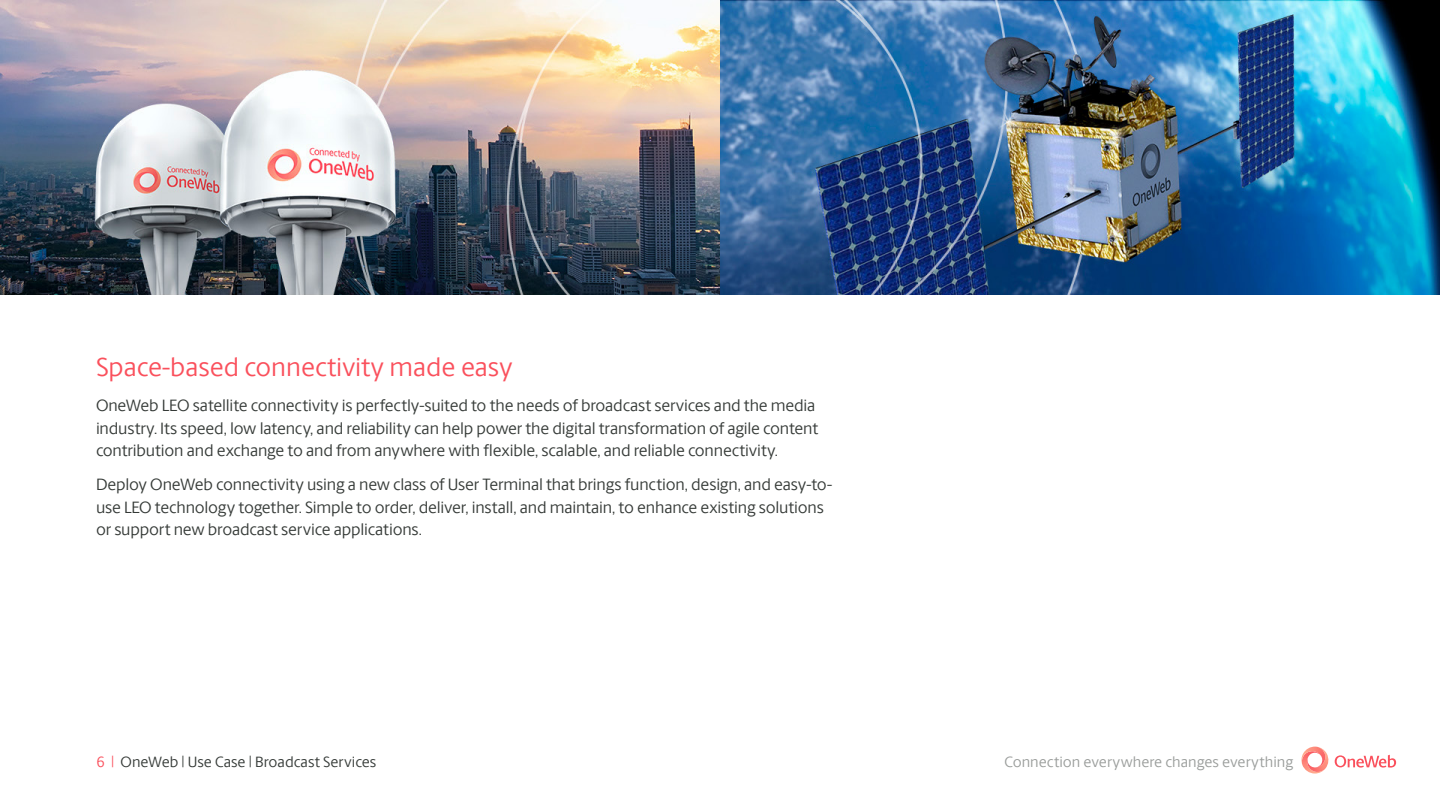
<style>
.page{position:relative;width:1440px;height:810px;background:#fff}
.page>*{position:absolute;margin:0;border:0;box-sizing:border-box;transform-origin:0 0}
.t1{font:26.25px "Berlingske Sans";letter-spacing:-.005em;color:#fa505c}
.t2{font:16.5px/22.5px "Berlingske Sans";letter-spacing:-.01em;color:#353a37}
.t3{font:15px "Berlingske Sans";color:#9a9d9b}
.t4{font:15px "Berlingske Sans";color:#353a37}
.s1{color:#fa505c}
</style>
<div class="page">
<svg style="left:1335px;top:755px;width:61px;height:13px"></svg>
<svg style="left:1301px;top:747px;width:28px;height:27px"></svg>
<img style="left:0;top:0;width:1440px;height:295px">
<h1 class="t1" style="left:96px;top:349px;width:418px">Space-based connectivity made easy</h1>
<p class="t2" style="left:96px;top:394px;width:724px">OneWeb LEO satellite connectivity is perfectly-suited to the needs of broadcast services and the media industry. Its speed, low latency, and reliability can help power the digital transformation of agile content contribution and exchange to and from anywhere with flexible, scalable, and reliable connectivity.</p>
<p class="t2" style="left:96px;top:472px;width:738px">Deploy OneWeb connectivity using a new class of User Terminal that brings function, design, and easy-to&shy;use LEO technology together. Simple to order, deliver, install, and maintain, to enhance existing solutions or support new broadcast service applications.</p>
<p class="t4" style="left:96px;top:752px;width:282px"><span class="s1">6 |</span> OneWeb | Use Case | Broadcast Services</p>
<p class="t3" style="left:1005px;top:751px;width:290px">Connection everywhere changes everything</p>
</div>
